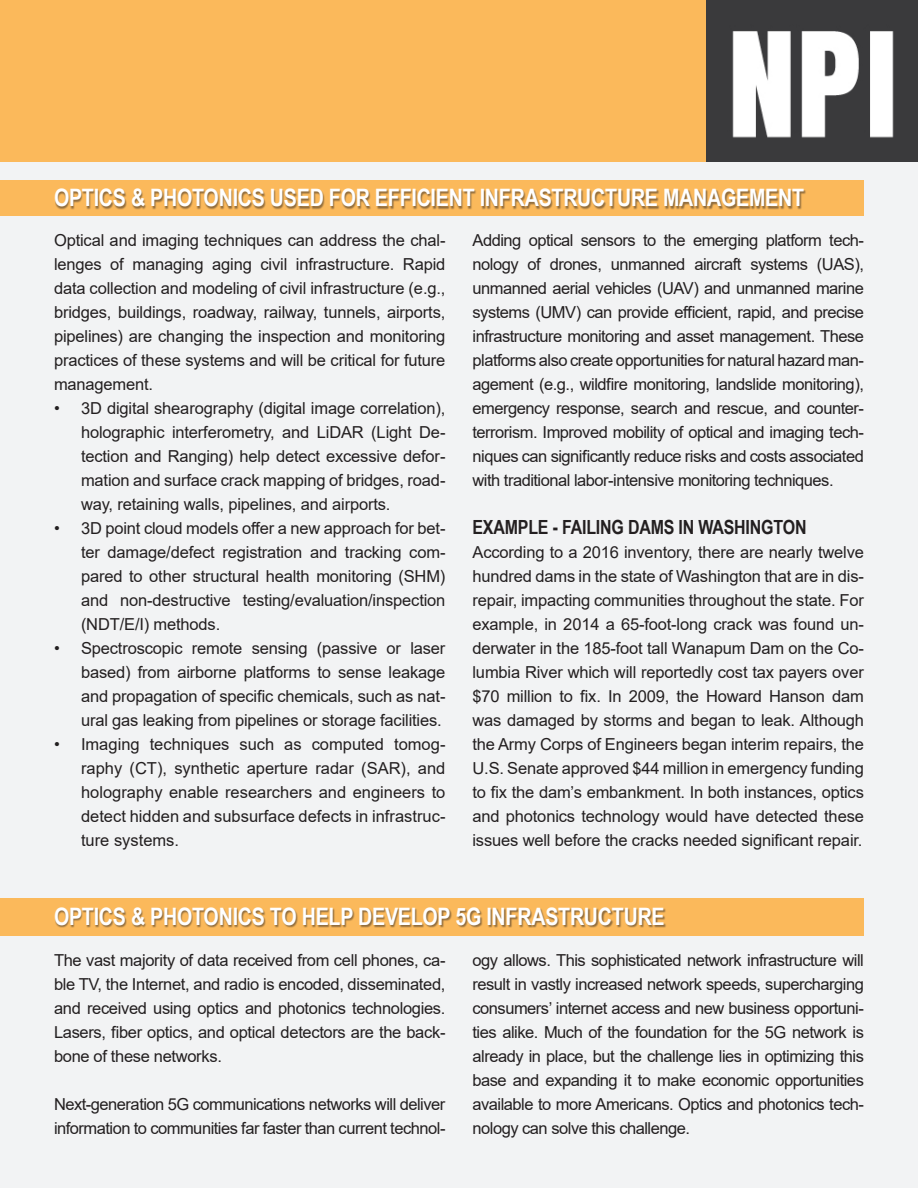
<style>
.page{position:relative;width:918px;height:1188px;background:#fff}
.page>*{position:absolute;margin:0;border:0;box-sizing:border-box;transform-origin:0 0}
.t1{font:700 24px "Arial Narrow";letter-spacing:-.01em;color:#fff}
.t2{font:700 19.5px "Arial Narrow";letter-spacing:-.01em;color:#231f20}
.t3{font:16.5px/24px "Arial";letter-spacing:-.01em;color:#231f20;text-align:justify}
.t4{font:16.5px/24px "Arial";letter-spacing:-.03em;color:#231f20}
</style>
<div class="page">
<div style="left:0;top:126px;width:918px;height:1062px;background:#f2f3f4"></div>
<div style="left:0;top:0;width:918px;height:162px;background:#fbb95b"></div>
<div style="left:0;top:180px;width:864px;height:36px;background:#fbb95b"></div>
<img style="left:706px;top:0;width:212px;height:162px">
<div style="left:55px;top:190px;width:751px;height:20px;background:#231f20;opacity:.5"></div>
<div style="left:0;top:898px;width:864px;height:38px;background:#fbb95b"></div>
<div style="left:55px;top:908px;width:612px;height:20px;background:#231f20;opacity:.5"></div>
<p class="t1" style="left:54px;top:180px;width:752px">OPTICS &amp; PHOTONICS USED FOR EFFICIENT INFRASTRUCTURE MANAGEMENT</p>
<p class="t3" style="left:472px;top:228px;width:393px">Adding optical sensors to the emerging platform tech&shy;nology of drones, unmanned aircraft systems (UAS), unmanned aerial vehicles (UAV) and unmanned marine systems (UMV) can provide efficient, rapid, and precise infrastructure monitoring and asset management. These platforms also create opportunities for natural hazard man&shy;agement (e.g., wildfire monitoring, landslide monitoring), emergency response, search and rescue, and counter&shy;terrorism. Improved mobility of optical and imaging tech&shy;niques can significantly reduce risks and costs associated with traditional labor-intensive monitoring techniques.</p>
<p class="t2" style="left:472px;top:512px;width:336px">EXAMPLE - FAILING DAMS IN WASHINGTON</p>
<p class="t3" style="left:472px;top:540px;width:393px">According to a 2016 inventory, there are nearly twelve hundred dams in the state of Washington that are in dis&shy;repair, impacting communities throughout the state. For example, in 2014 a 65-foot-long crack was found un&shy;derwater in the 185-foot tall Wanapum Dam on the Co&shy;lumbia River which will reportedly cost tax payers over $70 million to fix. In 2009, the Howard Hanson dam was damaged by storms and began to leak. Although the Army Corps of Engineers began interim repairs, the U.S. Senate approved $44 million in emergency funding to fix the dam’s embankment. In both instances, optics and photonics technology would have detected these issues well before the cracks needed significant repair.</p>
<p class="t3" style="left:54px;top:228px;width:393px">Optical and imaging techniques can address the chal&shy;lenges of managing aging civil infrastructure. Rapid data collection and modeling of civil infrastructure (e.g., bridges, buildings, roadway, railway, tunnels, airports, pipelines) are changing the inspection and monitoring practices of these systems and will be critical for future management.</p>
<p class="t3" style="left:81px;top:396px;width:366px;text-indent:-27px">• 3D digital shearography (digital image correlation), holographic interferometry, and LiDAR (Light De&shy;tection and Ranging) help detect excessive defor&shy;mation and surface crack mapping of bridges, road&shy;way, retaining walls, pipelines, and airports.</p>
<p class="t3" style="left:81px;top:516px;width:366px;text-indent:-27px">• 3D point cloud models offer a new approach for bet&shy;ter damage/defect registration and tracking com&shy;pared to other structural health monitoring (SHM) and non-destructive testing/evaluation/inspection (NDT/E/I) methods.</p>
<p class="t3" style="left:81px;top:636px;width:366px;text-indent:-27px">• Spectroscopic remote sensing (passive or laser based) from airborne platforms to sense leakage and propagation of specific chemicals, such as nat&shy;ural gas leaking from pipelines or storage facilities.</p>
<p class="t3" style="left:81px;top:732px;width:366px;text-indent:-27px">• Imaging techniques such as computed tomog&shy;raphy (CT), synthetic aperture radar (SAR), and holography enable researchers and engineers to detect hidden and subsurface defects in infrastruc&shy;ture systems.</p>
<p class="t1" style="left:54px;top:898px;width:612px">OPTICS &amp; PHOTONICS TO HELP DEVELOP 5G INFRASTRUCTURE</p>
<p class="t3" style="left:54px;top:948px;width:393px">The vast majority of data received from cell phones, ca&shy;ble TV, the Internet, and radio is encoded, disseminated, and received using optics and photonics technologies.<br>Lasers, fiber optics, and optical detectors are the back&shy;bone of these networks.</p>
<p class="t4" style="left:54px;top:1092px;width:393px">Next-generation 5G communications networks will deliver information to communities far faster than current technol-</p>
<p class="t3" style="left:472px;top:948px;width:393px">ogy allows. This sophisticated network infrastructure will result in vastly increased network speeds, supercharging consumers’ internet access and new business opportuni&shy;ties alike. Much of the foundation for the 5G network is already in place, but the challenge lies in optimizing this base and expanding it to make economic opportunities available to more Americans. Optics and photonics tech&shy;nology can solve this challenge.</p>
</div>
